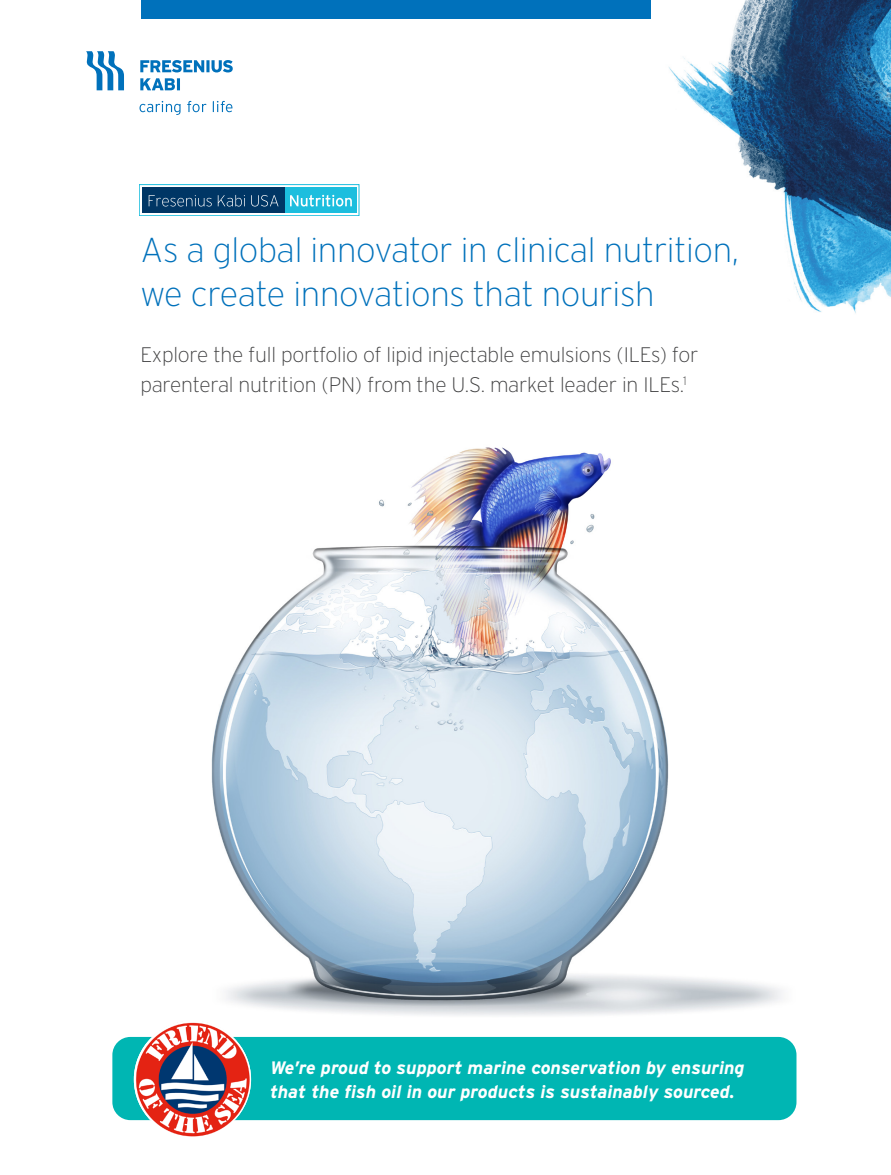
<style>
.page{position:relative;width:891px;height:1175px;background:#fff}
.page>*{position:absolute;margin:0;border:0;box-sizing:border-box;transform-origin:0 0}
.t1{font:200 34.5px/43.5px "Interstate";letter-spacing:-.01em;color:#0071bb}
.t2{font:200 21px/30px "Interstate";letter-spacing:-.01em;color:#3e3e3f}
.t3{font:italic 700 18px/24px "Interstate";color:#fff}
</style>
<div class="page">
<img style="left:138px;top:447px;width:651px;height:593px">
<div style="left:285px;top:188px;width:71px;height:25px;background:#1cbede"></div>
<div style="left:142px;top:188px;width:143px;height:25px;background:#003665"></div>
<svg style="left:149px;top:195px;width:63px;height:11px"></svg>
<svg style="left:218px;top:195px;width:27px;height:11px"></svg>
<svg style="left:251px;top:195px;width:27px;height:11px"></svg>
<svg style="left:290px;top:195px;width:62px;height:11px"></svg>
<div style="left:139px;top:184px;width:220px;height:32px;border:1px solid #1cbede"></div>
<img style="left:669px;top:0;width:222px;height:314px">
<svg style="left:86px;top:51px;width:38px;height:39px"></svg>
<svg style="left:140px;top:78px;width:40px;height:12px"></svg>
<svg style="left:140px;top:60px;width:93px;height:12px"></svg>
<svg style="left:140px;top:101px;width:92px;height:14px"></svg>
<div style="left:141px;top:0;width:510px;height:18px;background:#0071bb"></div>
<div style="left:112px;top:1037px;width:685px;height:83px;background:#00b6b3;border-radius:18px"></div>
<img style="left:134px;top:1020px;width:117px;height:118px;border-radius:59px">
<p class="t1" style="left:140px;top:229px;width:600px">As a global innovator in clinical nutrition, we create innovations that nourish</p>
<p class="t2" style="left:140px;top:340px;width:560px">Explore the full portfolio of lipid injectable emulsions (ILEs) for parenteral nutrition (PN) from the U.S. market leader in ILEs.<sup>1</sup></p>
<p class="t3" style="left:270px;top:1055px;width:476px">We’re proud to support marine conservation by ensuring that the fish oil in our products is sustainably sourced.</p>
</div>
